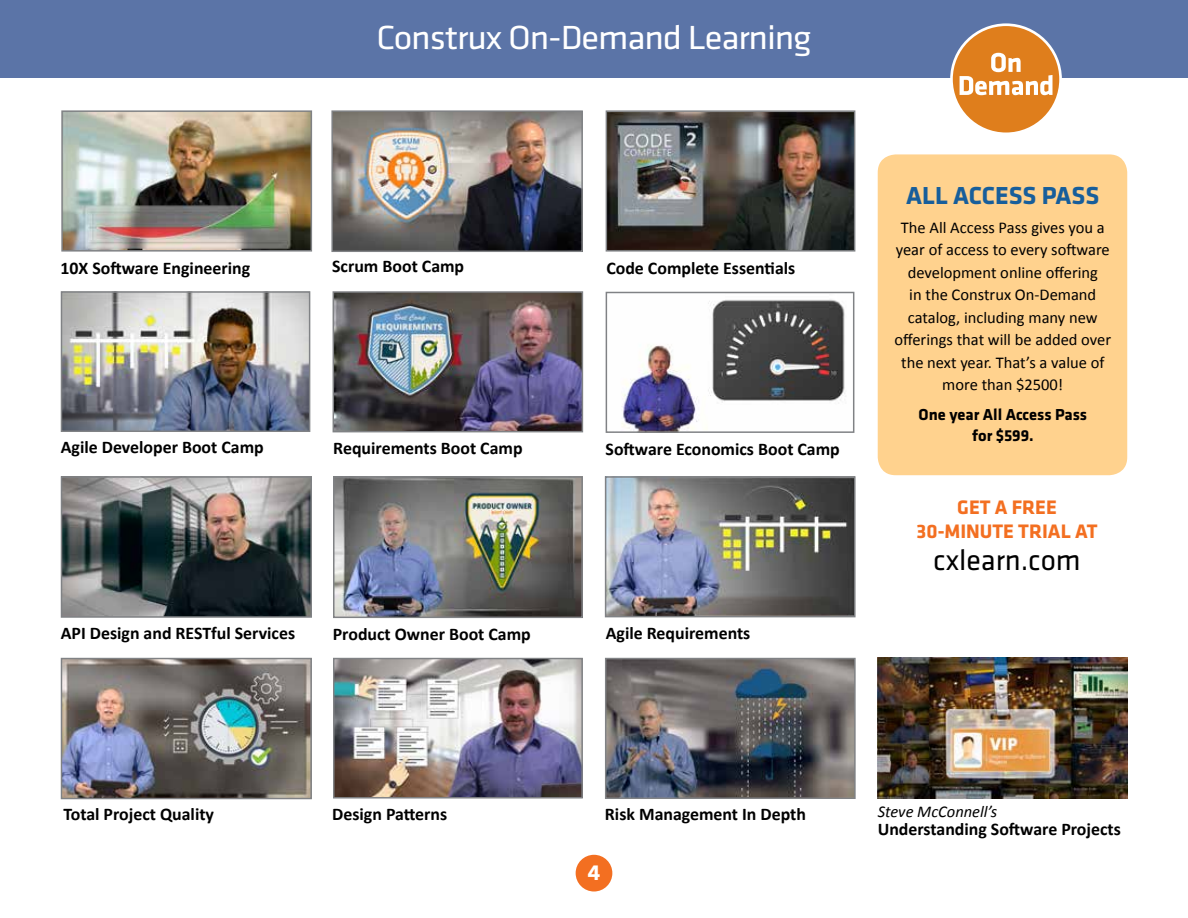
<style>
.page{position:relative;width:1188px;height:918px;background:#fff}
.page>*{position:absolute;margin:0;border:0;box-sizing:border-box;transform-origin:0 0}
.t1{font:34.65px "Klavika";letter-spacing:-.03em;color:#fff;scale:1.06 1}
.t2{font:30px "Klavika";color:#000}
.t3{font:700 25.5px "Klavika";color:#175e9b}
.t4{font:700 22.5px "Klavika";color:#fff}
.t5{font:700 20.25px/24.3px "Klavika";color:#f36f21;text-align:center}
.t6{font:700 17.85px "Calibri";color:#000}
.t7{font:16.5px/22.5px "Calibri";color:#000;text-align:center}
.t8{font:700 16.5px/21px "Klavika";color:#000;text-align:center}
.t9{font:italic 16.5px "Calibri";color:#000}
</style>
<div class="page">
<img style="left:64px;top:113px;width:245px;height:136px">
<div style="left:61px;top:110px;width:251px;height:142px;border:2px solid #808285"></div>
<div style="left:0;top:0;width:1188px;height:78px;background:#5b74a7"></div>
<div style="left:878px;top:154px;width:249px;height:321px;background:#ffd28e;border-radius:18px"></div>
<div style="left:950px;top:23px;width:112px;height:112px;border:5px solid #fff;border-radius:50%"></div>
<div style="left:953px;top:26px;width:106px;height:107px;background:#df7e1c;border-radius:50%"></div>
<svg style="left:960px;top:53px;width:93px;height:42px"></svg>
<img style="left:608px;top:112px;width:245px;height:138px">
<div style="left:606px;top:110px;width:249px;height:142px;border:1px solid #808285"></div>
<img style="left:335px;top:293px;width:246px;height:137px">
<div style="left:333px;top:291px;width:250px;height:141px;border:1px solid #808285"></div>
<img style="left:333px;top:112px;width:248px;height:138px">
<div style="left:331px;top:110px;width:252px;height:142px;border:1px solid #808285"></div>
<img style="left:64px;top:479px;width:245px;height:136px">
<div style="left:61px;top:476px;width:251px;height:142px;border:2px solid #808285"></div>
<img style="left:608px;top:479px;width:245px;height:135px">
<div style="left:605px;top:476px;width:251px;height:141px;border:2px solid #808285"></div>
<img style="left:335px;top:660px;width:246px;height:137px">
<div style="left:333px;top:658px;width:250px;height:141px;border:1px solid #808285"></div>
<img style="left:335px;top:478px;width:246px;height:138px">
<div style="left:333px;top:476px;width:250px;height:142px;border:1px solid #808285"></div>
<img style="left:63px;top:660px;width:247px;height:137px">
<div style="left:61px;top:658px;width:251px;height:141px;border:1px solid #808285"></div>
<img style="left:63px;top:293px;width:245px;height:137px">
<div style="left:61px;top:291px;width:249px;height:141px;border:1px solid #808285"></div>
<img style="left:607px;top:660px;width:247px;height:137px">
<div style="left:605px;top:658px;width:251px;height:141px;border:1px solid #808285"></div>
<div style="left:576px;top:855px;width:36px;height:37px;background:#f36f21;border-radius:50%"></div>
<img style="left:621px;top:299px;width:225px;height:132px">
<div style="left:606px;top:292px;width:248px;height:141px;border:1px solid #808285"></div>
<img style="left:878px;top:658px;width:250px;height:140px">
<h1 class="t1" style="left:377px;top:15px;width:412px">Construx On-Demand Learning</h1>
<p class="t6" style="left:61px;top:257px;width:191px">10X Software Engineering</p>
<p class="t6" style="left:61px;top:436px;width:205px">Agile Developer Boot Camp</p>
<p class="t6" style="left:332px;top:255px;width:134px">Scrum Boot Camp</p>
<p class="t6" style="left:333px;top:438px;width:191px">Requirements Boot Camp</p>
<p class="t6" style="left:606px;top:257px;width:190px">Code Complete Essentials</p>
<p class="t6" style="left:606px;top:438px;width:236px">Software Economics Boot Camp</p>
<p class="t6" style="left:61px;top:622px;width:236px">API Design and RESTful Services</p>
<p class="t6" style="left:606px;top:622px;width:146px">Agile Requirements</p>
<p class="t6" style="left:333px;top:623px;width:199px">Product Owner Boot Camp</p>
<h3 class="t3" style="left:906px;top:177px;width:195px">ALL ACCESS PASS</h3>
<p class="t7" style="left:894px;top:215px;width:218px">The All Access Pass gives you a year of access to every software development online offering<br>in the Construx On-Demand catalog, including many new offerings that will be added over the next year. That’s a value of more than $2500!</p>
<p class="t8" style="left:919px;top:404px;width:170px">One year All Access Pass for $599.</p>
<p class="t5" style="left:917px;top:494px;width:182px">GET A FREE<br>30-MINUTE TRIAL AT</p>
<h2 class="t2" style="left:933px;top:540px;width:149px">cxlearn.com</h2>
<p class="t6" style="left:64px;top:803px;width:152px">Total Project Quality</p>
<p class="t6" style="left:332px;top:803px;width:117px">Design Patterns</p>
<p class="t6" style="left:605px;top:803px;width:203px">Risk Management In Depth</p>
<p class="t4" style="left:588px;top:857px;width:14px">4</p>
<p class="t9" style="left:878px;top:801px;width:121px">Steve McConnell’s</p>
<p class="t6" style="left:878px;top:818px;width:245px">Understanding Software Projects</p>
</div>
